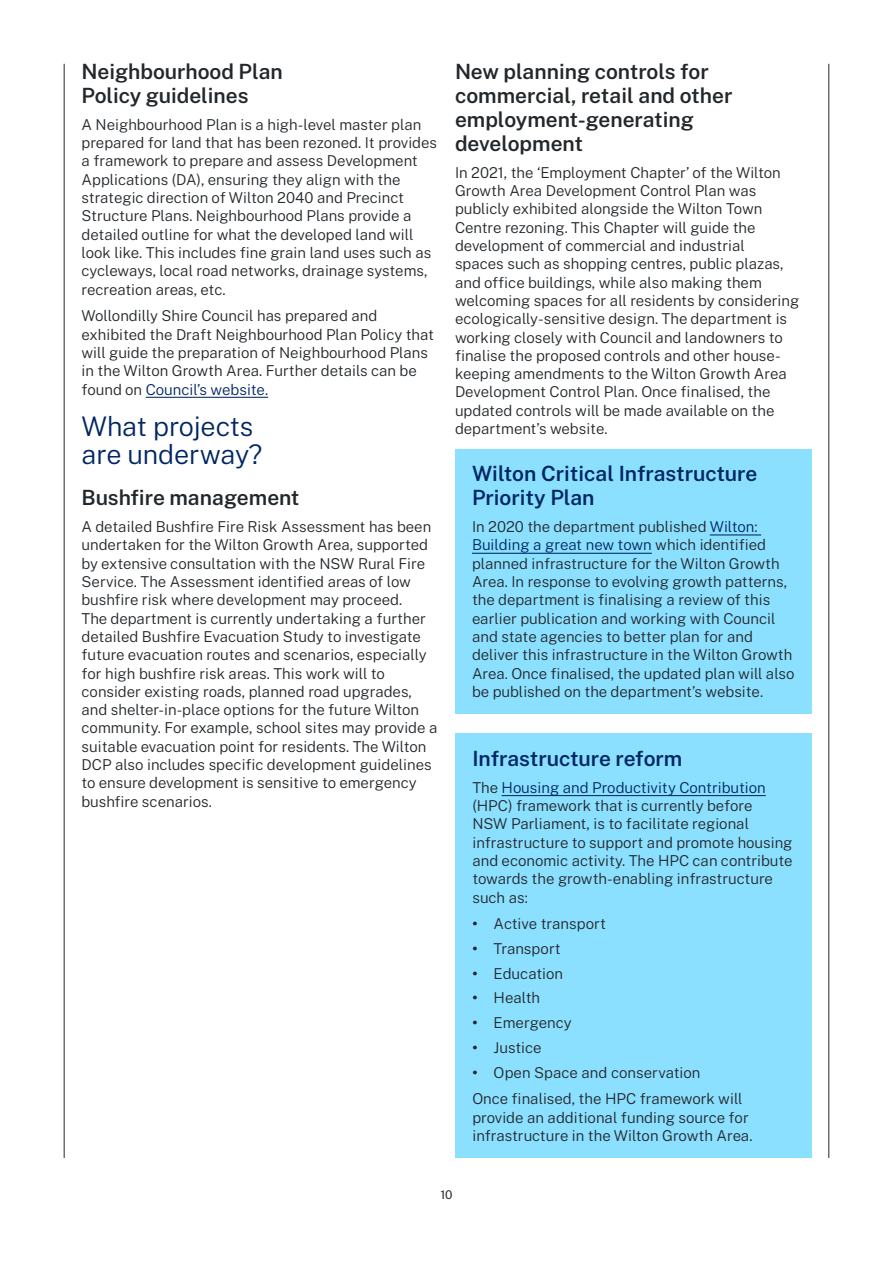
<style>
.page{position:relative;width:893px;height:1263px;background:#fff}
.page>*{position:absolute;margin:0;border:0;box-sizing:border-box;transform-origin:0 0}
.Heading_2__H2{font:300 27px/28.5px "Public Sans";letter-spacing:-.005em;color:#002664}
.Heading_3__H3{font:600 21px/24px "Public Sans";color:#22272b}
.Heading_3__H3-2{font:600 21px/24px "Public Sans";color:#002664}
.Body{font:300 15px/18.3px "Public Sans";color:#22272b}
.Level_1_bullet{font:300 15px "Public Sans";color:#22272b}
.t1{font:12px "Public Sans";color:#22272b}
.s1{color:#002664}
.s2{font-weight:700}
</style>
<div class="page">
<hr style="left:146px;top:397px;width:122px;height:1px;background:#002664">
<div style="left:455px;top:449px;width:356px;height:265px;background:#8ce0ff"></div>
<hr style="left:710px;top:534px;width:51px;height:1px;background:#002664">
<hr style="left:472px;top:553px;width:180px;height:1px;background:#002664">
<div style="left:455px;top:734px;width:357px;height:424px;background:#8ce0ff"></div>
<hr style="left:502px;top:795px;width:264px;height:1px;background:#002664">
<hr style="left:828px;top:64px;width:1px;height:1094px;background:#22272b">
<hr style="left:64px;top:64px;width:1px;height:1094px;background:#22272b">
<h3 class="Heading_3__H3" style="left:82px;top:58px;width:203px">Neighbourhood Plan<br>Policy guidelines</h3>
<p class="Body" style="left:82px;top:114px;width:357px">A Neighbourhood Plan is a high-level master plan prepared for land that has been rezoned. It provides a framework to prepare and assess Development Applications (DA), ensuring they align with the strategic direction of Wilton 2040 and Precinct Structure Plans. Neighbourhood Plans provide a detailed outline for what the developed land will look like. This includes fine grain land uses such as cycleways, local road networks, drainage systems, recreation areas, etc.</p>
<p class="Body" style="left:82px;top:306px;width:354px">Wollondilly Shire Council has prepared and exhibited the Draft Neighbourhood Plan Policy that will guide the preparation of Neighbourhood Plans in the Wilton Growth Area. Further details can be found on <span class="s1">Council’s website.</span></p>
<h2 class="Heading_2__H2" style="left:82px;top:410px;width:182px">What projects are underway?</h2>
<h3 class="Heading_3__H3" style="left:82px;top:484px;width:220px">Bushfire management</h3>
<p class="Body" style="left:82px;top:517px;width:357px">A detailed Bushfire Fire Risk Assessment has been undertaken for the Wilton Growth Area, supported by extensive consultation with the NSW Rural Fire Service. The Assessment identified areas of low bushfire risk where development may proceed.<br>The department is currently undertaking a further detailed Bushfire Evacuation Study to investigate future evacuation routes and scenarios, especially for high bushfire risk areas. This work will to consider existing roads, planned road upgrades, and shelter-in-place options for the future Wilton community. For example, school sites may provide a suitable evacuation point for residents. The Wilton DCP also includes specific development guidelines to ensure development is sensitive to emergency bushfire scenarios.</p>
<h3 class="Heading_3__H3" style="left:455px;top:58px;width:279px">New planning controls for commercial, retail and other employment-generating development</h3>
<p class="Body" style="left:455px;top:162px;width:346px">In 2021, the ‘Employment Chapter’ of the Wilton Growth Area Development Control Plan was publicly exhibited alongside the Wilton Town Centre rezoning. This Chapter will guide the development of commercial and industrial<br>spaces such as shopping centres, public plazas, and office buildings, while also making them welcoming spaces for all residents by considering ecologically-sensitive design. The department is working closely with Council and landowners to finalise the proposed controls and other house&shy;keeping amendments to the Wilton Growth Area Development Control Plan. Once finalised, the updated controls will be made available on the department’s website.</p>
<h3 class="Heading_3__H3-2" style="left:472px;top:460px;width:287px">Wilton Critical Infrastructure<br>Priority Plan</h3>
<p class="Body" style="left:472px;top:517px;width:324px">In 2020 the department published <span class="s1">Wilton:<br>Building a great new town</span> which identified planned infrastructure for the Wilton Growth Area. In response to evolving growth patterns, the department is finalising a review of this earlier publication and working with Council and state agencies to better plan for and deliver this infrastructure in the Wilton Growth Area. Once finalised, the updated plan will also be published on the department’s website.</p>
<h3 class="Heading_3__H3-2" style="left:472px;top:745px;width:212px">Infrastructure reform</h3>
<p class="Body" style="left:472px;top:777px;width:322px">The <span class="s1">Housing and Productivity Contribution </span>(HPC) framework that is currently before<br>NSW Parliament, is to facilitate regional infrastructure to support and promote housing and economic activity. The HPC can contribute towards the growth-enabling infrastructure such as:</p>
<p class="Level_1_bullet" style="left:472px;top:913px;width:135px"><span class="s2">•</span> Active transport</p>
<p class="Level_1_bullet" style="left:472px;top:938px;width:90px"><span class="s2">•</span> Transport</p>
<p class="Level_1_bullet" style="left:472px;top:962px;width:92px"><span class="s2">•</span> Education</p>
<p class="Level_1_bullet" style="left:472px;top:987px;width:69px"><span class="s2">•</span> Health</p>
<p class="Level_1_bullet" style="left:472px;top:1012px;width:101px"><span class="s2">•</span> Emergency</p>
<p class="Level_1_bullet" style="left:472px;top:1036px;width:71px"><span class="s2">•</span> Justice</p>
<p class="Level_1_bullet" style="left:472px;top:1061px;width:229px"><span class="s2">•</span> Open Space and conservation</p>
<p class="Body" style="left:472px;top:1089px;width:282px">Once finalised, the HPC framework will provide an additional funding source for infrastructure in the Wilton Growth Area.</p>
<p class="t1" style="left:440px;top:1186px;width:14px">10</p>
</div>
